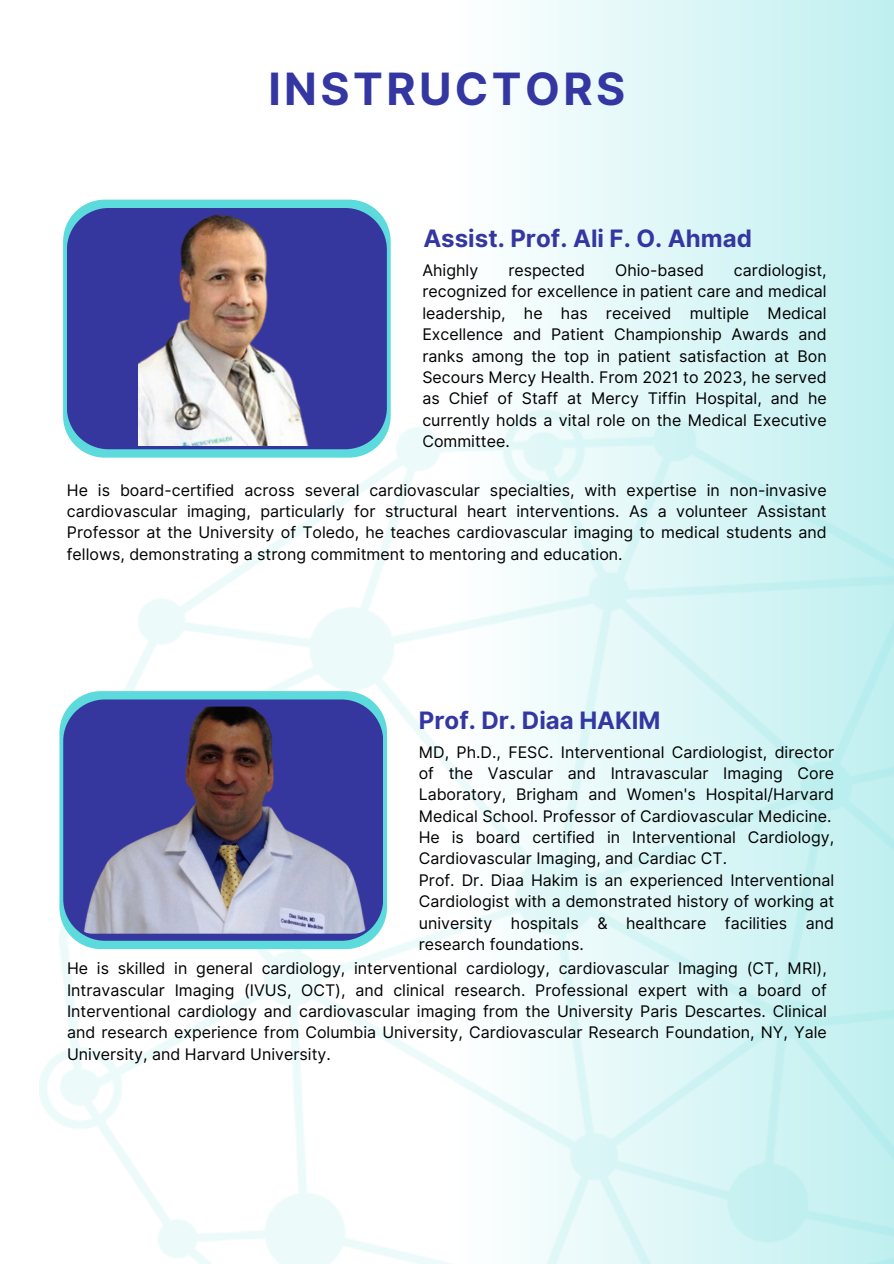
<style>
.page{position:relative;width:894px;height:1264px;background:#fff}
.page>*{position:absolute;margin:0;border:0;box-sizing:border-box;transform-origin:0 0}
.t1{font:700 44.55px "Inter";letter-spacing:.075em;color:#3437a2}
.t2{font:700 24px "Inter";color:#3437a2}
.t3{font:15.9px/21.3px "Inter";color:#000;text-align:justify}
</style>
<div class="page">
<svg style="left:100px;top:0;width:793px;height:232px"></svg>
<svg style="left:63px;top:200px;width:327px;height:257px;background:#74dade"></svg>
<div style="left:67px;top:208px;width:319px;height:241px;background:#35379f"></div>
<svg style="left:59px;top:691px;width:328px;height:258px;background:#77dcdf"></svg>
<svg style="left:63px;top:699px;width:320px;height:241px;background:#4458ac"></svg>
<img style="left:73px;top:706px;width:300px;height:227px;border-radius:19px">
<img style="left:138px;top:212px;width:177px;height:233px">
<p class="t1" style="left:268px;top:62px;width:358px">INSTRUCTORS</p>
<p class="t2" style="left:423px;top:224px;width:330px">Assist. Prof. Ali F. O. Ahmad</p>
<h2 class="t3" style="left:422px;top:259px;width:406px;text-indent:311px">cardiologist, recognized for excellence in patient care and medical leadership, he has received multiple Medical Excellence and Patient Championship Awards and ranks among the top in patient satisfaction at Bon Secours Mercy Health. From 2021 to 2023, he served as Chief of Staff at Mercy Tiffin Hospital, and he currently holds a vital role on the Medical Executive Committee.</h2>
<p class="t3" style="left:67px;top:479px;width:761px">He is board-certified across several cardiovascular specialties, with expertise in non-invasive cardiovascular imaging, particularly for structural heart interventions. As a volunteer Assistant Professor at the University of Toledo, he teaches cardiovascular imaging to medical students and fellows, demonstrating a strong commitment to mentoring and education.</p>
<h2 class="t3" style="left:422px;top:259px;width:57px">Ahighly</h2>
<h2 class="t3" style="left:508px;top:259px;width:78px">respected</h2>
<h2 class="t3" style="left:615px;top:259px;width:90px">Ohio-based</h2>
<p class="t2" style="left:418px;top:706px;width:243px">Prof. Dr. Diaa HAKIM</p>
<p class="t3" style="left:418px;top:741px;width:417px">MD, Ph.D., FESC. Interventional Cardiologist, director of the Vascular and Intravascular Imaging Core Laboratory, Brigham and Women's Hospital/Harvard Medical School. Professor of Cardiovascular Medicine.</p>
<h2 class="t3" style="left:418px;top:826px;width:417px">He is board certified in Interventional Cardiology,<br>Cardiovascular Imaging, and Cardiac CT.</h2>
<p class="t3" style="left:418px;top:869px;width:417px">Prof. Dr. Diaa Hakim is an experienced Interventional Cardiologist with a demonstrated history of working at university hospitals &amp; healthcare facilities and research foundations.</p>
<p class="t3" style="left:67px;top:957px;width:761px">He is skilled in general cardiology, interventional cardiology, cardiovascular Imaging (CT, MRI), Intravascular Imaging (IVUS, OCT), and clinical research. Professional expert with a board of Interventional cardiology and cardiovascular imaging from the University Paris Descartes. Clinical and research experience from Columbia University, Cardiovascular Research Foundation, NY, Yale University, and Harvard University.</p>
</div>
